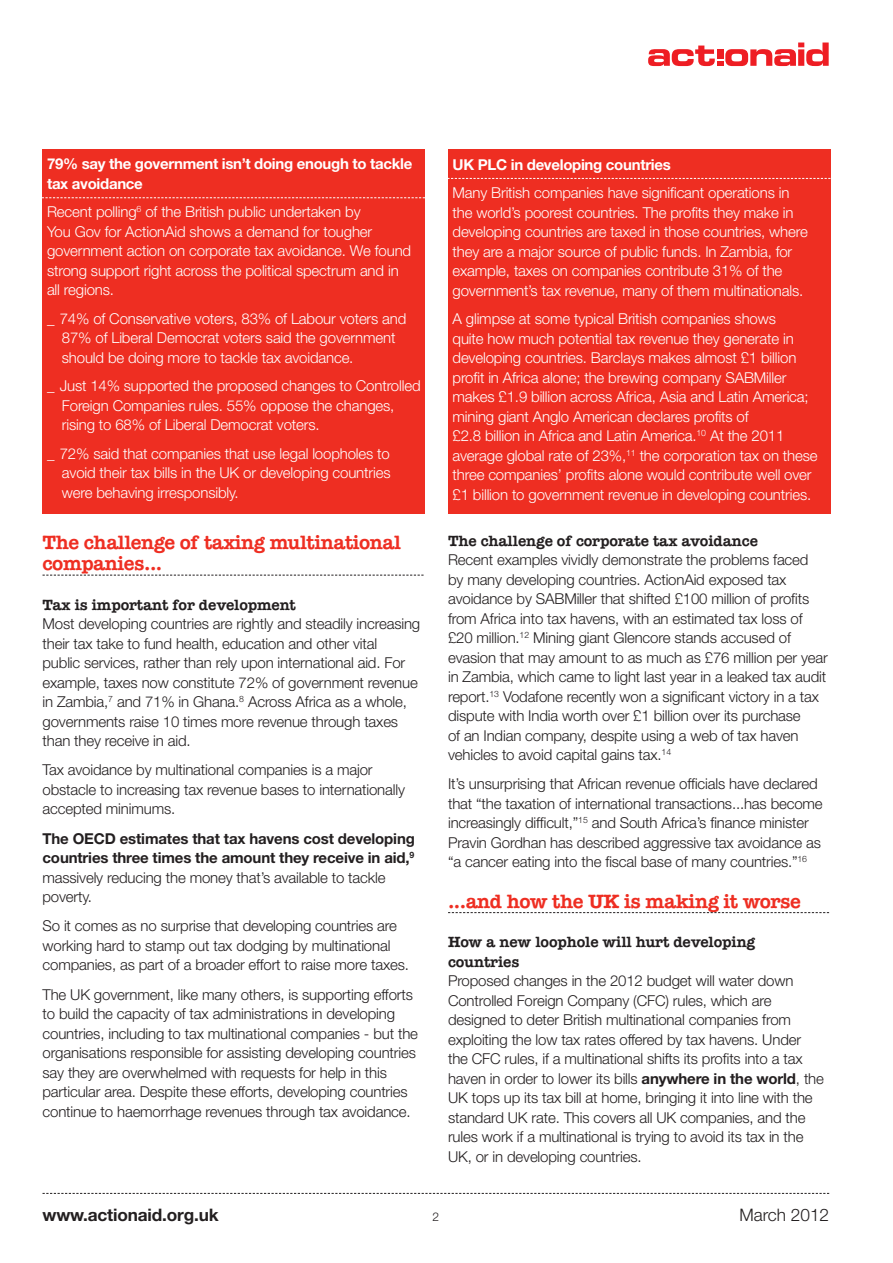
<style>
.page{position:relative;width:893px;height:1263px;background:#fff}
.page>*{position:absolute;margin:0;border:0;box-sizing:border-box;transform-origin:0 0}
.New_Ameri_Headings{font:19.5px/21px "American Typewriter Dm Bd";letter-spacing:-.025em;color:#ee2e22}
.t1{font:700 17.25px "Helvetica Neue";letter-spacing:-.01em;color:#231f20}
.t2{font:300 17.25px "Helvetica Neue";color:#231f20}
.New_Text{font:300 15px/19.5px "Helvetica Neue";letter-spacing:-.01em;color:#231f20}
.t3{font:300 15px/19.5px "Helvetica Neue";letter-spacing:-.01em;color:#fff}
.New_Text-2{font:700 15px/19.5px "Helvetica Neue";letter-spacing:-.01em;color:#231f20}
.Subbyly_headings{font:15px/19.5px "American Typewriter Dm Bd";letter-spacing:-.01em;color:#231f20}
.t4{font:700 15px/19.5px "Helvetica Neue";letter-spacing:-.02em;color:#fff}
.t5{font:300 12px "Helvetica Neue";color:#231f20}
.s1{font-weight:300}
.s2{font-weight:700}
</style>
<div class="page">
<svg style="left:43px;top:575px;width:381px;height:1px"></svg>
<div style="left:43px;top:149px;width:382px;height:364px;background:#ee2e22"></div>
<svg style="left:42px;top:197px;width:383px;height:1px"></svg>
<svg style="left:448px;top:912px;width:381px;height:1px"></svg>
<div style="left:448px;top:149px;width:383px;height:364px;background:#ee2e22"></div>
<svg style="left:448px;top:178px;width:382px;height:1px"></svg>
<svg style="left:648px;top:43px;width:181px;height:23px"></svg>
<svg style="left:43px;top:1193px;width:786px;height:1px"></svg>
<p class="t4" style="left:47px;top:154px;width:367px">79% say the government isn’t doing enough to tackle tax avoidance</p>
<p class="t3" style="left:47px;top:202px;width:366px">Recent polling<sup>6</sup> of the British public undertaken by<br>You Gov for ActionAid shows a demand for tougher government action on corporate tax avoidance. We found strong support right across the political spectrum and in all regions.</p>
<p class="t3" style="left:62px;top:308px;width:346px;text-indent:-15px">_ 74% of Conservative voters, 83% of Labour voters and<br>87% of Liberal Democrat voters said the government should be doing more to tackle tax avoidance.</p>
<p class="t3" style="left:62px;top:376px;width:360px;text-indent:-15px">_ Just 14% supported the proposed changes to Controlled<br>Foreign Companies rules. 55% oppose the changes, rising to 68% of Liberal Democrat voters.</p>
<p class="t3" style="left:62px;top:443px;width:330px;text-align:justify;text-indent:-15px">_ 72% said that companies that use legal loopholes to avoid their tax bills in the UK or developing countries were behaving irresponsibly.</p>
<p class="New_Ameri_Headings" style="left:43px;top:532px;width:360px">The challenge of taxing multinational companies...</p>
<p class="Subbyly_headings" style="left:43px;top:595px;width:255px">Tax is important for development</p>
<p class="New_Text" style="left:43px;top:614px;width:379px">Most developing countries are rightly and steadily increasing their tax take to fund health, education and other vital<br>public services, rather than rely upon international aid. For example, taxes now constitute 72% of government revenue in Zambia,<sup>7</sup> and 71% in Ghana.<sup>8</sup> Across Africa as a whole, governments raise 10 times more revenue through taxes than they receive in aid.</p>
<p class="New_Text" style="left:43px;top:760px;width:364px">Tax avoidance by multinational companies is a major obstacle to increasing tax revenue bases to internationally accepted minimums.</p>
<p class="New_Text-2" style="left:43px;top:828px;width:374px">The OECD estimates that tax havens cost developing countries three times the amount they receive in aid,<sup>9 </sup><span class="s1">massively reducing the money that’s available to tackle poverty.</span></p>
<p class="New_Text" style="left:43px;top:916px;width:368px">So it comes as no surprise that developing countries are working hard to stamp out tax dodging by multinational companies, as part of a broader effort to raise more taxes.</p>
<p class="New_Text" style="left:43px;top:984px;width:377px">The UK government, like many others, is supporting efforts to build the capacity of tax administrations in developing countries, including to tax multinational companies - but the organisations responsible for assisting developing countries say they are overwhelmed with requests for help in this particular area. Despite these efforts, developing countries continue to haemorrhage revenues through tax avoidance.</p>
<p class="t3" style="left:453px;top:150px;width:338px;line-height:28.5px"><span class="s2">UK PLC in developing countries<br></span>Many British companies have significant operations in</p>
<p class="t3" style="left:453px;top:202px;width:357px">the world’s poorest countries. The profits they make in developing countries are taxed in those countries, where they are a major source of public funds. In Zambia, for example, taxes on companies contribute 31% of the government’s tax revenue, many of them multinationals.</p>
<p class="t3" style="left:453px;top:309px;width:367px">A glimpse at some typical British companies shows<br>quite how much potential tax revenue they generate in developing countries. Barclays makes almost £1 billion profit in Africa alone; the brewing company SABMiller makes £1.9 billion across Africa, Asia and Latin America; mining giant Anglo American declares profits of<br>£2.8 billion in Africa and Latin America.<sup>10</sup> At the 2011 average global rate of 23%,<sup>11</sup> the corporation tax on these three companies’ profits alone would contribute well over £1 billion to government revenue in developing countries.</p>
<p class="Subbyly_headings" style="left:448px;top:531px;width:311px">The challenge of corporate tax avoidance</p>
<p class="New_Text" style="left:448px;top:550px;width:381px">Recent examples vividly demonstrate the problems faced<br>by many developing countries. ActionAid exposed tax avoidance by SABMiller that shifted £100 million of profits from Africa into tax havens, with an estimated tax loss of £20 million.<sup>12</sup> Mining giant Glencore stands accused of evasion that may amount to as much as £76 million per year in Zambia, which came to light last year in a leaked tax audit report.<sup>13</sup> Vodafone recently won a significant victory in a tax dispute with India worth over £1 billion over its purchase<br>of an Indian company, despite using a web of tax haven vehicles to avoid capital gains tax.<sup>14</sup></p>
<p class="New_Text" style="left:448px;top:774px;width:376px">It’s unsurprising that African revenue officials have declared that “the taxation of international transactions...has become increasingly difficult,”<sup>15</sup> and South Africa’s finance minister Pravin Gordhan has described aggressive tax avoidance as “a cancer eating into the fiscal base of many countries.”<sup>16</sup></p>
<p class="New_Ameri_Headings" style="left:448px;top:891px;width:354px">...and how the UK is making it worse</p>
<p class="Subbyly_headings" style="left:448px;top:932px;width:309px">How a new loophole will hurt developing countries</p>
<p class="New_Text" style="left:448px;top:970px;width:377px">Proposed changes in the 2012 budget will water down Controlled Foreign Company (CFC) rules, which are designed to deter British multinational companies from exploiting the low tax rates offered by tax havens. Under the CFC rules, if a multinational shifts its profits into a tax haven in order to lower its bills <span class="s2">anywhere in the world</span>, the UK tops up its tax bill at home, bringing it into line with the standard UK rate. This covers all UK companies, and the rules work if a multinational is trying to avoid its tax in the UK, or in developing countries.</p>
<p class="t1" style="left:43px;top:1204px;width:178px">www.actionaid.org.uk</p>
<p class="t2" style="left:739px;top:1204px;width:91px">March 2012</p>
<p class="t5" style="left:432px;top:1209px;width:8px">2</p>
</div>
